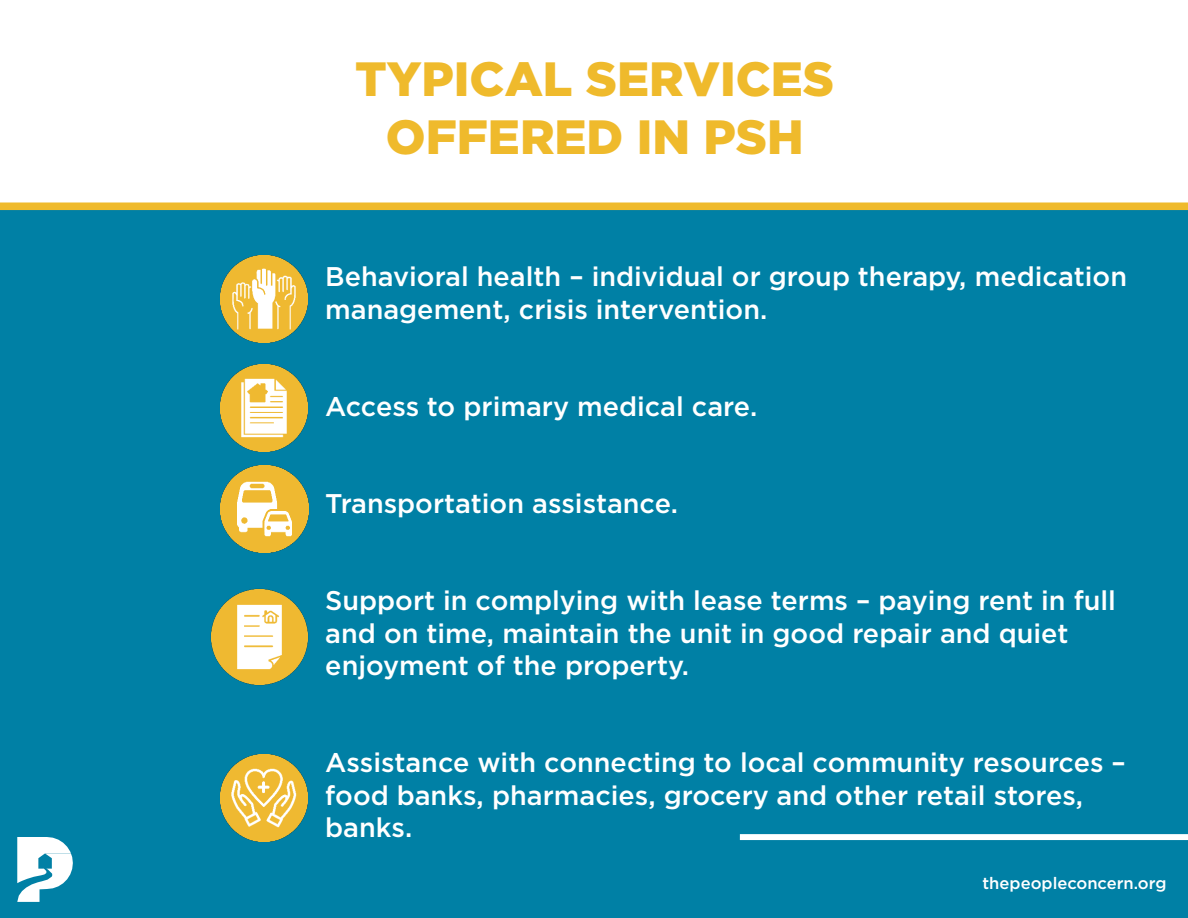
<style>
.page{position:relative;width:1188px;height:918px;background:#fff}
.page>*{position:absolute;margin:0;border:0;box-sizing:border-box;transform-origin:0 0}
.t1{font:900 48px/57.6px "Gotham";color:#efba2c;text-align:center}
.t2{font:500 27px/32.4px "Gotham";color:#fff}
.t3{font:500 16.5px "Gotham";color:#fff}
</style>
<div class="page">
<div style="left:0;top:207px;width:1188px;height:710px;background:#0080a5"></div>
<div style="left:740px;top:834px;width:448px;height:6px;background:#fff"></div>
<svg style="left:17px;top:837px;width:56px;height:65px"></svg>
<img style="left:220px;top:754px;width:88px;height:88px">
<img style="left:220px;top:465px;width:89px;height:88px">
<img style="left:220px;top:364px;width:88px;height:88px">
<img style="left:220px;top:255px;width:88px;height:88px">
<div style="left:0;top:202px;width:1188px;height:8px;background:#efba2c"></div>
<img style="left:211px;top:588px;width:97px;height:98px">
<h1 class="t1" style="left:355px;top:49px;width:481px">TYPICAL SERVICES<br>OFFERED IN PSH</h1>
<p class="t2" style="left:325px;top:260px;width:803px">Behavioral health – individual or group therapy, medication management, crisis intervention.</p>
<p class="t2" style="left:325px;top:390px;width:434px">Access to primary medical care.</p>
<p class="t2" style="left:325px;top:487px;width:354px">Transportation assistance.</p>
<p class="t2" style="left:325px;top:584px;width:792px">Support in complying with lease terms – paying rent in full and on time, maintain the unit in good repair and quiet enjoyment of the property.</p>
<p class="t2" style="left:325px;top:746px;width:802px">Assistance with connecting to local community resources – food banks, pharmacies, grocery and other retail stores, banks.</p>
<p class="t3" style="left:982px;top:872px;width:186px">thepeopleconcern.org</p>
</div>
